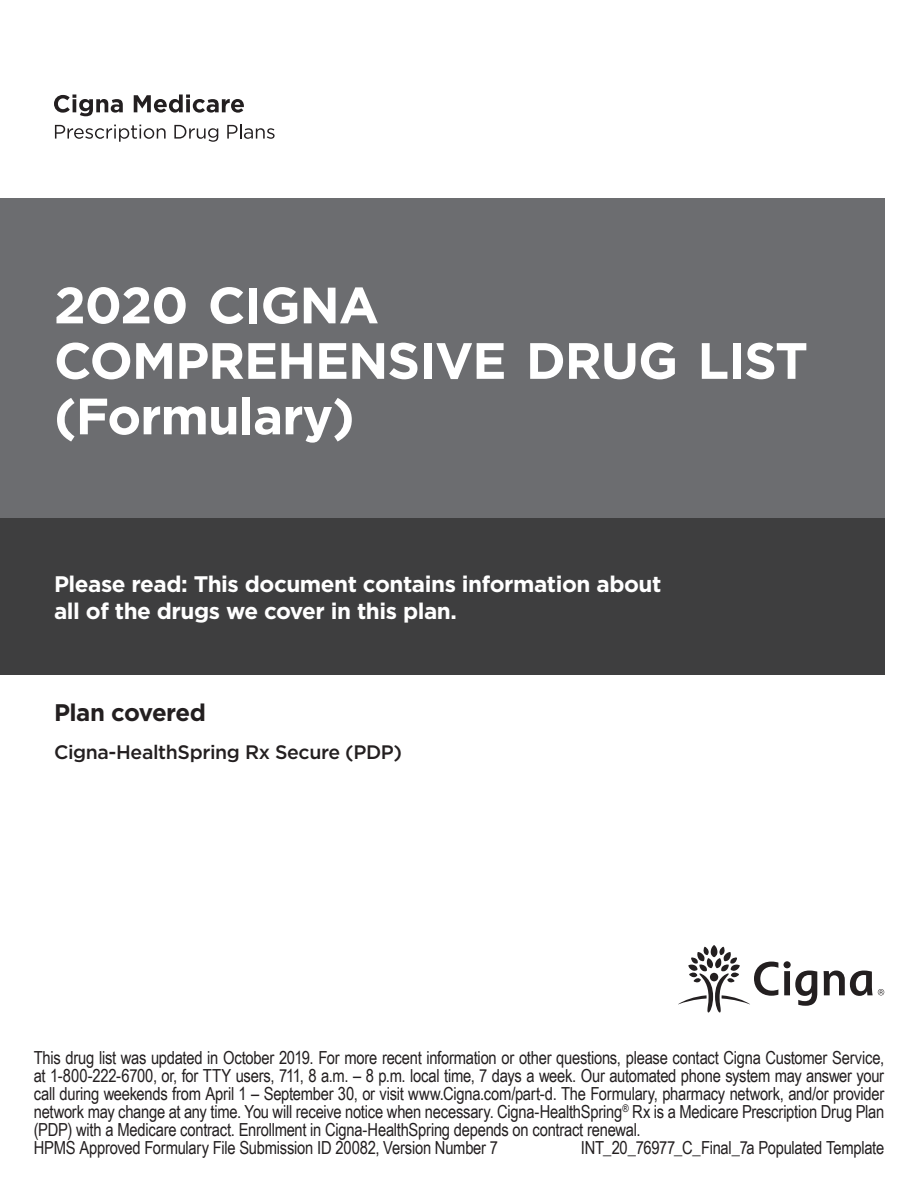
<style>
.page{position:relative;width:918px;height:1188px;background:#fff}
.page>*{position:absolute;margin:0;border:0;box-sizing:border-box;transform-origin:0 0}
.t1{font:700 51px/55.5px "Gotham";letter-spacing:-.02em;color:#fff}
.t2{font:700 24px "Gotham";letter-spacing:-.02em;color:#231f20}
.t3{font:700 22.5px/27px "Gotham";letter-spacing:-.02em;color:#fff}
.t4{font:500 19.5px "Gotham";letter-spacing:-.02em;color:#231f20}
.t5{font:18px/18px "Arial Narrow";letter-spacing:-.015em;color:#231f20}
</style>
<div class="page">
<div style="left:0;top:199px;width:884px;height:476px;background:#6c6d70"></div>
<div style="left:0;top:518px;width:884px;height:157px;background:#3e3e3f"></div>
<svg style="left:54px;top:94px;width:69px;height:22px"></svg>
<svg style="left:134px;top:94px;width:110px;height:19px"></svg>
<svg style="left:55px;top:125px;width:111px;height:17px"></svg>
<svg style="left:174px;top:125px;width:44px;height:17px"></svg>
<svg style="left:227px;top:124px;width:48px;height:15px"></svg>
<svg style="left:678px;top:945px;width:206px;height:67px"></svg>
<h1 class="t1" style="left:54px;top:277px;width:756px">2020 CIGNA<br>COMPREHENSIVE DRUG LIST (Formulary)</h1>
<p class="t3" style="left:54px;top:571px;width:609px">Please read: This document contains information about all of the drugs we cover in this plan.</p>
<h2 class="t2" style="left:54px;top:697px;width:153px">Plan covered</h2>
<p class="t4" style="left:54px;top:739px;width:350px">Cigna-HealthSpring Rx Secure (PDP)</p>
<p class="t5" style="left:34px;top:1048px;width:852px">This drug list was updated in October 2019. For more recent information or other questions, please contact Cigna Customer Service, at 1-800-222-6700, or, for TTY users, 711, 8 a.m. – 8 p.m. local time, 7 days a week. Our automated phone system may answer your call during weekends from April 1 – September 30, or visit www.Cigna.com/part-d. The Formulary, pharmacy network, and/or provider network may change at any time. You will receive notice when necessary. Cigna-HealthSpring<sup>®</sup> Rx is a Medicare Prescription Drug Plan (PDP) with a Medicare contract. Enrollment in Cigna-HealthSpring depends on contract renewal.<br>HPMS Approved Formulary File Submission ID 20082, Version Number 7</p>
<p class="t5" style="left:581px;top:1138px;width:305px">INT_20_76977_C_Final_7a Populated Template</p>
</div>
